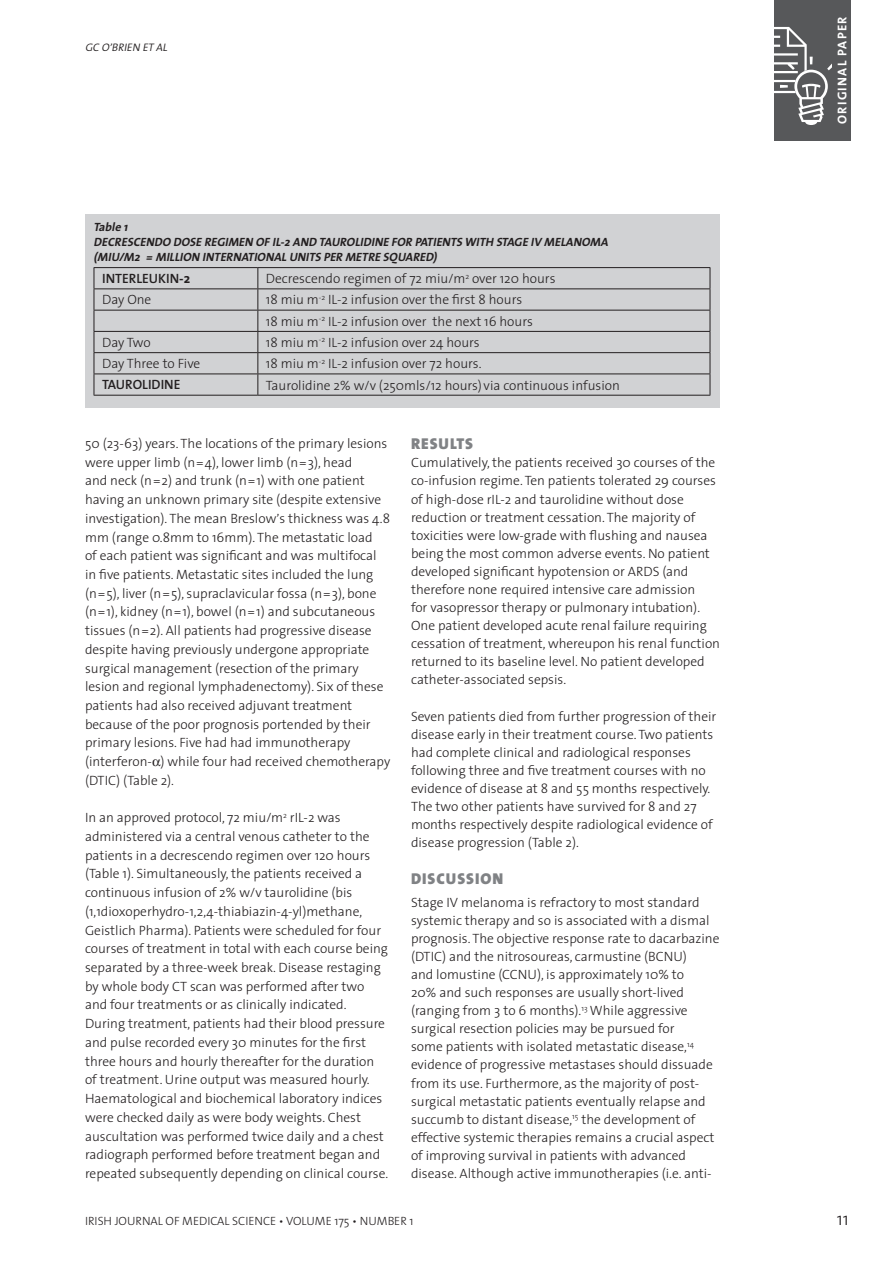
<style>
.page{position:relative;width:893px;height:1263px;background:#fff}
.page>*{position:absolute;margin:0;border:0;box-sizing:border-box;transform-origin:0 0}
.t1{font:300 18px "Thesis Sans";color:#231f20}
.Body{font:900 15.75px "Thesis Sans";letter-spacing:.06em;color:#808285}
.Body-2{font:300 13.5px/18.8px "Thesis Sans";color:#231f20}
.Table_-_Body{font:300 13.5px "Thesis Sans";color:#231f20}
.Table_-_Body-2{font:600 13.5px "Thesis Sans";color:#231f20}
.t2{font:700 12.75px "Thesis Sans";letter-spacing:.1em;color:#fff}
.Figure_Title{font:italic 700 12px/15px "Thesis Sans";color:#231f20}
.t3{font:300 12px "Thesis Sans";color:#231f20}
.Page_Header_Author{font:italic 300 10.95px "Thesis Sans";color:#231f20}
.s1{font-weight:700}
</style>
<div class="page">
<div style="left:774px;top:0;width:76px;height:140px;background:#57585a"></div>
<svg style="left:774px;top:27px;width:58px;height:98px"></svg>
<div style="left:85px;top:214px;width:635px;height:193px;background:#d1d2d4"></div>
<hr style="left:94px;top:267px;width:164px;height:1px;background:#231f20">
<hr style="left:258px;top:267px;width:452px;height:1px;background:#231f20">
<hr style="left:94px;top:288px;width:164px;height:1px;background:#231f20">
<hr style="left:258px;top:288px;width:452px;height:1px;background:#231f20">
<hr style="left:94px;top:310px;width:164px;height:1px;background:#231f20">
<hr style="left:258px;top:310px;width:452px;height:1px;background:#231f20">
<hr style="left:94px;top:331px;width:164px;height:1px;background:#231f20">
<hr style="left:258px;top:331px;width:452px;height:1px;background:#231f20">
<hr style="left:94px;top:352px;width:164px;height:1px;background:#231f20">
<hr style="left:258px;top:352px;width:452px;height:1px;background:#231f20">
<hr style="left:94px;top:374px;width:164px;height:1px;background:#231f20">
<svg style="left:94px;top:268px;width:1px;height:127px"></svg>
<hr style="left:258px;top:374px;width:452px;height:1px;background:#231f20">
<svg style="left:257px;top:268px;width:1px;height:127px"></svg>
<svg style="left:710px;top:268px;width:1px;height:127px"></svg>
<hr style="left:94px;top:395px;width:164px;height:1px;background:#231f20">
<hr style="left:258px;top:395px;width:452px;height:1px;background:#231f20">
<p class="Page_Header_Author" style="left:85px;top:38px;width:87px">GC O’BRIEN ETAL</p>
<p class="Figure_Title" style="left:94px;top:219px;width:39px">Table1</p>
<p class="Figure_Title" style="left:94px;top:234px;width:519px">DECRESCENDO DOSEREGIMEN OF IL-2AND TAU ROLIDINEFOR PATIENTS WITH STAGEIV MELANOMA (MIU/M2 = MILLION INTERNATIONALU NITS PER METRESQUARED)</p>
<p class="Table_-_Body-2" style="left:102px;top:267px;width:90px">INTERLEUKIN<span class="s1">-2</span></p>
<p class="Table_-_Body" style="left:266px;top:267px;width:291px">Decrescendo regimen of 72 miu/m<sup>2</sup> over 120 hours</p>
<p class="Table_-_Body" style="left:102px;top:289px;width:51px">Day One</p>
<p class="Table_-_Body" style="left:266px;top:289px;width:258px">18 miu m<sup>-2</sup> IL-2 infusion over the first 8 hours</p>
<p class="Table_-_Body" style="left:266px;top:310px;width:269px">18 miu m<sup>-2</sup> IL-2 infusion over the next 16 hours</p>
<p class="Table_-_Body" style="left:102px;top:331px;width:50px">Day Two</p>
<p class="Table_-_Body" style="left:266px;top:331px;width:215px">18 miu m<sup>-2</sup> IL-2 infusion over 24 hours</p>
<p class="Table_-_Body" style="left:102px;top:352px;width:100px">Day Three to Five</p>
<p class="Table_-_Body" style="left:266px;top:352px;width:217px">18 miu m<sup>-2</sup> IL-2 infusion over 72 hours.</p>
<p class="Table_-_Body-2" style="left:102px;top:374px;width:80px">TAUROLIDINE</p>
<p class="Table_-_Body" style="left:266px;top:374px;width:355px">Taurolidine 2% w/v (250mls/12 hours) via continuous infusion</p>
<p class="Body-2" style="left:85px;top:433px;width:307px">50 (23-63) years. The locations of the primary lesions were upper limb (n=4), lower limb (n=3), head<br>and neck (n=2) and trunk (n=1) with one patient having an unknown primary site (despite extensive investigation). The mean Breslow’s thickness was 4.8 mm (range 0.8mm to 16mm). The metastatic load<br>of each patient was significant and was multifocal in five patients. Metastatic sites included the lung (n=5), liver (n=5), supraclavicular fossa (n=3), bone (n=1), kidney (n=1), bowel (n=1) and subcutaneous tissues (n=2). All patients had progressive disease despite having previously undergone appropriate surgical management (resection of the primary lesion and regional lymphadenectomy). Six of these patients had also received adjuvant treatment because of the poor prognosis portended by their primary lesions. Five had had immunotherapy (interferon- ) while four had received chemotherapy (DTIC) (Table 2).</p>
<p class="Body-2" style="left:85px;top:808px;width:305px">In an approved protocol, 72 miu/m<sup>2</sup> rIL-2 was administered via a central venous catheter to the patients in a decrescendo regimen over 120 hours (Table 1). Simultaneously, the patients received a continuous infusion of 2% w/v taurolidine (bis (1,1dioxoperhydro-1,2,4-thiabiazin-4-yl)methane, Geistlich Pharma). Patients were scheduled for four courses of treatment in total with each course being separated by a three-week break. Disease restaging by whole body CT scan was performed after two and four treatments or as clinically indicated.<br>During treatment, patients had their blood pressure and pulse recorded every 30 minutes for the first three hours and hourly thereafter for the duration of treatment. Urine output was measured hourly.<br>Haematological and biochemical laboratory indices were checked daily as were body weights. Chest auscultation was performed twice daily and a chest radiograph performed before treatment began and repeated subsequently depending on clinical course.</p>
<p class="Body" style="left:411px;top:431px;width:64px">RESULTS</p>
<p class="Body-2" style="left:411px;top:453px;width:310px;line-height:18.1px">Cumulatively, the patients received 30 courses of the co-infusion regime. Ten patients tolerated 29 courses of high-dose rIL-2 and taurolidine without dose reduction or treatment cessation. The majority of toxicities were low-grade with flushing and nausea being the most common adverse events. No patient developed significant hypotension or ARDS (and therefore none required intensive care admission<br>for vasopressor therapy or pulmonary intubation).<br>One patient developed acute renal failure requiring cessation of treatment, whereupon his renal function returned to its baseline level. No patient developed catheter-associated sepsis.</p>
<p class="Body-2" style="left:411px;top:706px;width:307px;line-height:18.1px">Seven patients died from further progression of their disease early in their treatment course. Two patients had complete clinical and radiological responses following three and five treatment courses with no evidence of disease at 8 and 55 months respectively.<br>The two other patients have survived for 8 and 27 months respectively despite radiological evidence of disease progression (Table 2).</p>
<p class="Body" style="left:411px;top:866px;width:94px">DISCUSSION</p>
<p class="Body-2" style="left:411px;top:892px;width:310px;line-height:18.1px">Stage IV melanoma is refractory to most standard systemic therapy and so is associated with a dismal prognosis. The objective response rate to dacarbazine (DTIC) and the nitrosoureas, carmustine (BCNU)<br>and lomustine (CCNU), is approximately 10% to<br>20% and such responses are usually short-lived (ranging from 3 to 6 months).<sup>13</sup> While aggressive surgical resection policies may be pursued for<br>some patients with isolated metastatic disease,<sup>14 </sup>evidence of progressive metastases should dissuade from its use. Furthermore, as the majority of post&shy;surgical metastatic patients eventually relapse and succumb to distant disease,<sup>15</sup> the development of effective systemic therapies remains a crucial aspect of improving survival in patients with advanced disease. Although active immunotherapies (i.e. anti-</p>
<p class="t2" style="left:832px;top:124px;width:109px;rotate:-90deg">ORIGINAL PAPER</p>
<p class="t3" style="left:85px;top:1211px;width:330px">IRISH JOURNAL OF MEDICAL SCIENCE • VOLUME 175 • NUMBER 1</p>
<p class="t1" style="left:837px;top:1204px;width:13px">11</p>
</div>
